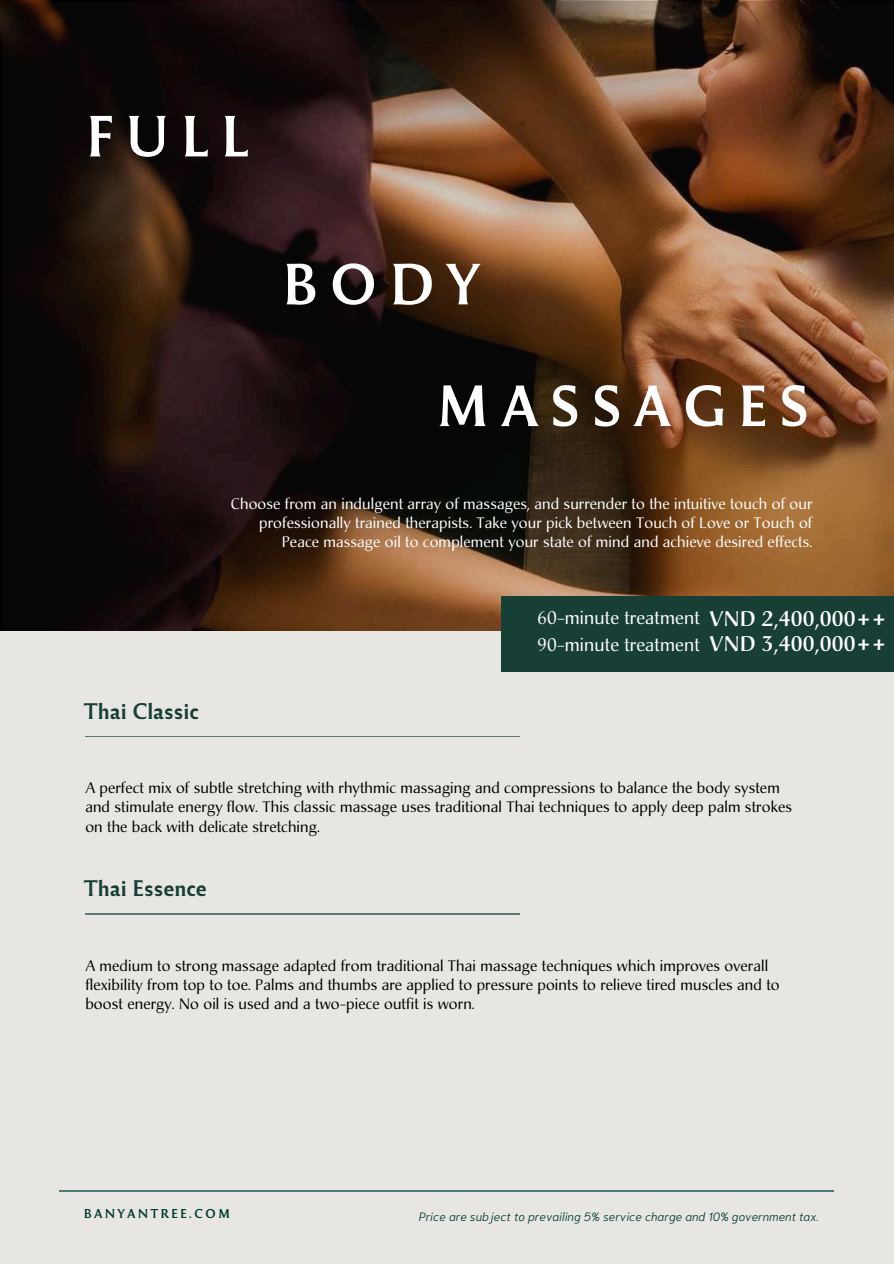
<style>
.page{position:relative;width:894px;height:1264px;background:#fff}
.page>*{position:absolute;margin:0;border:0;box-sizing:border-box;transform-origin:0 0}
.t1{font:54px "Reforma 1969 Negra";letter-spacing:.195em;color:#fff}
.t2{font:500 21px/24.8px "Christiana Std";letter-spacing:.015em;color:#fff}
.t3{font:21px "Reforma 1969 Negra";color:#173f35}
.t4{font:18px/27px "Christiana Std";letter-spacing:.01em;color:#fff}
.t5{font:15px/19.2px "Christiana Std";letter-spacing:.01em;color:#000}
.t6{font:15px/19.2px "Christiana Std";letter-spacing:.01em;color:#fff;text-align:right}
.t7{font:italic 300 12px "Niramit";color:#003c31}
.t8{font:12px "Reforma 1969 Negra";letter-spacing:.175em;color:#003c31}
</style>
<div class="page">
<svg style="left:2px;top:1px;width:891px;height:630px;background:#452b1a"></svg>
<div style="left:0;top:631px;width:893px;height:632px;background:#e7e6e2"></div>
<hr style="left:85px;top:736px;width:434px;height:1px;background:#5e7975">
<hr style="left:85px;top:913px;width:434px;height:1px;background:#5e7975">
<hr style="left:60px;top:1190px;width:773px;height:1px;background:#4f7b76">
<div style="left:500px;top:596px;width:393px;height:76px;background:#173f35"></div>
<h1 class="t1" style="left:85px;top:97px;width:166px">FULL</h1>
<h1 class="t1" style="left:282px;top:245px;width:200px">BODY</h1>
<h1 class="t1" style="left:435px;top:367px;width:376px">MASSAGES</h1>
<p class="t6" style="left:231px;top:494px;width:582px">Choose from an indulgent array of massages, and surrender to the intuitive touch of our professionally trained therapists. Take your pick between Touch of Love or Touch of<br>Peace massage oil to complement your state of mind and achieve desired effects.</p>
<h2 class="t3" style="left:84px;top:695px;width:116px">Thai Classic</h2>
<p class="t4" style="left:537px;top:604px;width:164px">60-minute treatment<br>90-minute treatment</p>
<h2 class="t2" style="left:709px;top:606px;width:179px">VND 2,400,000++<br>VND 3,400,000++</h2>
<p class="t5" style="left:85px;top:778px;width:708px">A perfect mix of subtle stretching with rhythmic massaging and compressions to balance the body system and stimulate energy flow. This classic massage uses traditional Thai techniques to apply deep palm strokes on the back with delicate stretching.</p>
<h2 class="t3" style="left:84px;top:873px;width:124px">Thai Essence</h2>
<p class="t5" style="left:85px;top:955px;width:695px">A medium to strong massage adapted from traditional Thai massage techniques which improves overall flexibility from top to toe. Palms and thumbs are applied to pressure points to relieve tired muscles and to boost energy. No oil is used and a two-piece outfit is worn.</p>
<p class="t8" style="left:84px;top:1204px;width:148px">BANYANTREE.COM</p>
<p class="t7" style="left:418px;top:1207px;width:401px">Price are subject to prevailing 5% service charge and 10% government tax.</p>
</div>
